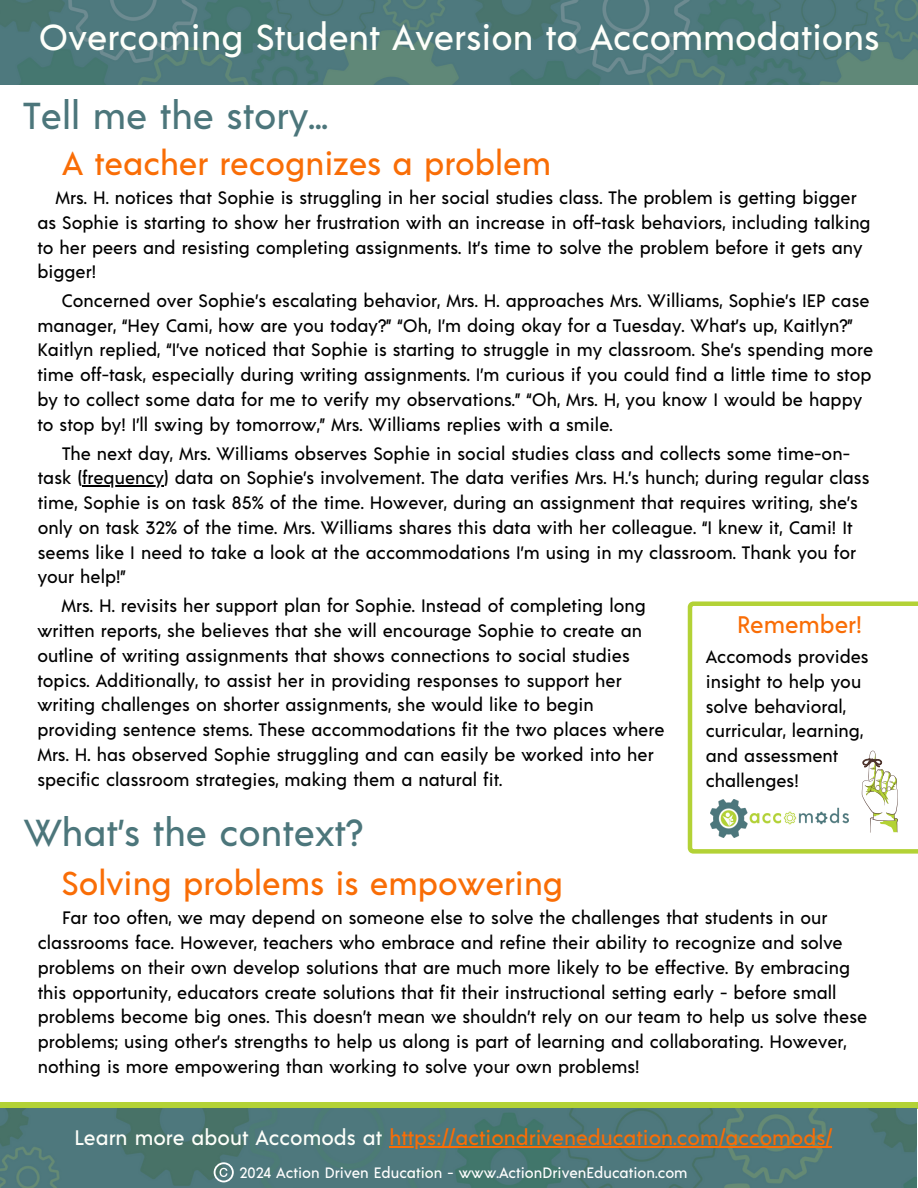
<style>
.page{position:relative;width:918px;height:1188px;background:#fff}
.page>*{position:absolute;margin:0;border:0;box-sizing:border-box;transform-origin:0 0}
.t1{font:500 37.5px "Acre";color:#4c767b}
.t2{font:500 36px "Acre";color:#fefffa}
.t3{font:500 33px "Acre";color:#f96d06}
.t4{font:500 24px "Acre";color:#f96d06}
.t5{font:500 21px "Acre";color:#f96d06}
.t6{font:500 18px/24.8px "Acre";color:#000}
.t7{font:500 15px "Acre";color:#fff}
.s1{color:#fefffa}
</style>
<div class="page">
<img style="left:0;top:0;width:918px;height:84px">
<hr style="left:82px;top:485px;width:82px;height:2px;background:#000">
<svg style="left:688px;top:601px;width:230px;height:252px"></svg>
<svg style="left:862px;top:751px;width:36px;height:82px"></svg>
<img style="left:710px;top:800px;width:139px;height:38px">
<div style="left:0;top:1103px;width:918px;height:6px;background:#b3d236"></div>
<img style="left:0;top:1109px;width:917px;height:79px">
<svg style="left:214px;top:1162px;width:20px;height:20px"></svg>
<hr style="left:389px;top:1146px;width:443px;height:1px;background:#f96d06">
<h2 class="t2" style="left:38px;top:14px;width:843px">Overcoming Student Aversion to Accommodations</h2>
<h1 class="t1" style="left:23px;top:91px;width:306px">Tell me the story...</h1>
<h3 class="t3" style="left:62px;top:142px;width:491px">A teacher recognizes a problem</h3>
<p class="t6" style="left:37px;top:185px;width:835px;text-indent:18px">Mrs. H. notices that Sophie is struggling in her social studies class. The problem is getting bigger as Sophie is starting to show her frustration with an increase in off-task behaviors, including talking to her peers and resisting completing assignments. It’s time to solve the problem before it gets any bigger!</p>
<p class="t6" style="left:37px;top:287px;width:837px;text-indent:24px">Concerned over Sophie’s escalating behavior, Mrs. H. approaches Mrs. Williams, Sophie’s IEP case manager, “Hey Cami, how are you today?” “Oh, I’m doing okay for a Tuesday. What’s up, Kaitlyn?” Kaitlyn replied, “I’ve noticed that Sophie is starting to struggle in my classroom. She’s spending more time off-task, especially during writing assignments. I’m curious if you could find a little time to stop by to collect some data for me to verify my observations.” “Oh, Mrs. H, you know I would be happy to stop by! I’ll swing by tomorrow,” Mrs. Williams replies with a smile.</p>
<p class="t6" style="left:38px;top:440px;width:833px;text-indent:24px">The next day, Mrs. Williams observes Sophie in social studies class and collects some time-on&shy;task (frequency) data on Sophie’s involvement. The data verifies Mrs. H.’s hunch; during regular class time, Sophie is on task 85% of the time. However, during an assignment that requires writing, she’s only on task 32% of the time. Mrs. Williams shares this data with her colleague. “I knew it, Cami! It seems like I need to take a look at the accommodations I’m using in my classroom. Thank you for your help!”</p>
<p class="t6" style="left:37px;top:593px;width:629px;text-indent:24px">Mrs. H. revisits her support plan for Sophie. Instead of completing long written reports, she believes that she will encourage Sophie to create an outline of writing assignments that shows connections to social studies topics. Additionally, to assist her in providing responses to support her writing challenges on shorter assignments, she would like to begin providing sentence stems. These accommodations fit the two places where Mrs. H. has observed Sophie struggling and can easily be worked into her specific classroom strategies, making them a natural fit.</p>
<h1 class="t1" style="left:24px;top:808px;width:341px">What’s the context?</h1>
<h3 class="t3" style="left:62px;top:862px;width:503px">Solving problems is empowering</h3>
<p class="t6" style="left:38px;top:905px;width:831px;text-indent:24px">Far too often, we may depend on someone else to solve the challenges that students in our classrooms face. However, teachers who embrace and refine their ability to recognize and solve problems on their own develop solutions that are much more likely to be effective. By embracing this opportunity, educators create solutions that fit their instructional setting early - before small problems become big ones. This doesn’t mean we shouldn’t rely on our team to help us solve these problems; using other’s strengths to help us along is part of learning and collaborating. However, nothing is more empowering than working to solve your own problems!</p>
<h3 class="t4" style="left:737px;top:609px;width:126px">Remember!</h3>
<p class="t6" style="left:706px;top:644px;width:164px">Accomods provides insight to help you solve behavioral, curricular, learning, and assessment challenges!</p>
<p class="t5" style="left:74px;top:1124px;width:759px"><span class="s1">Learn more about Accomods at</span> https://actiondriveneducation.com/accomods/</p>
<p class="t7" style="left:240px;top:1163px;width:450px">2024 Action Driven Education - www.ActionDrivenEducation.com</p>
</div>
